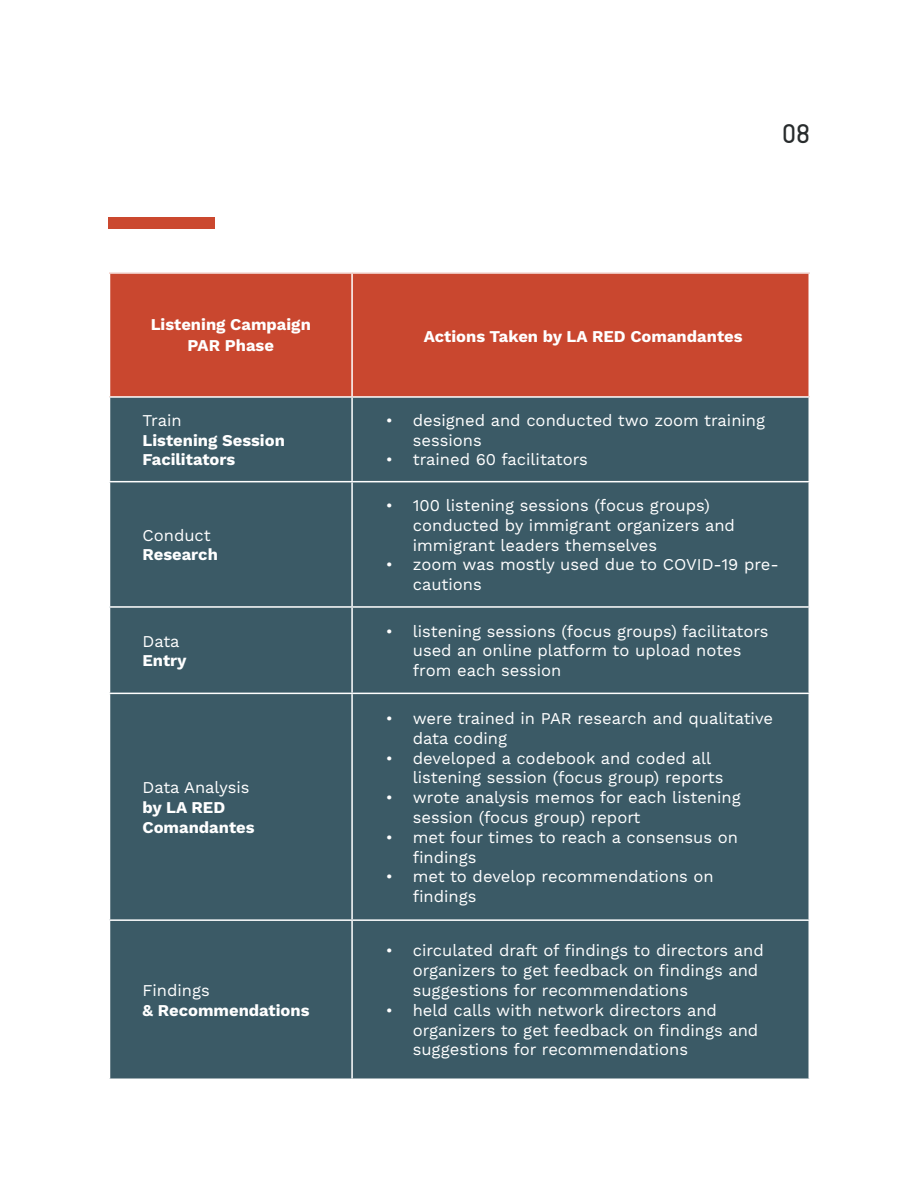
<style>
.page{position:relative;width:918px;height:1188px;background:#fff}
.page>*{position:absolute;margin:0;border:0;box-sizing:border-box;transform-origin:0 0}
.t1{font:expanded 27px "Kapra Neue";color:#282c2d}
.t2{font:16.5px/19.8px "Work Sans";color:#fff}
.t3{font:700 16.5px/19.8px "Work Sans";color:#fff}
</style>
<div class="page">
<div style="left:109px;top:217px;width:106px;height:12px;background:#cb482f"></div>
<div style="left:110px;top:273px;width:242px;height:124px;background:#c9472f"></div>
<div style="left:352px;top:273px;width:457px;height:124px;background:#c9472f"></div>
<div style="left:110px;top:398px;width:698px;height:680px;background:#3b5a66"></div>
<hr style="left:351px;top:398px;width:2px;height:83px;background:#fff">
<hr style="left:109px;top:481px;width:243px;height:1px;background:#fff">
<hr style="left:352px;top:481px;width:458px;height:1px;background:#fff">
<hr style="left:351px;top:482px;width:2px;height:124px;background:#fff">
<hr style="left:109px;top:606px;width:243px;height:2px;background:#fff">
<hr style="left:352px;top:606px;width:458px;height:2px;background:#fff">
<hr style="left:351px;top:608px;width:2px;height:85px;background:#fff">
<hr style="left:109px;top:693px;width:243px;height:1px;background:#fff">
<hr style="left:352px;top:693px;width:458px;height:1px;background:#fff">
<hr style="left:351px;top:694px;width:2px;height:225px;background:#fff">
<hr style="left:109px;top:919px;width:243px;height:2px;background:#fff">
<hr style="left:352px;top:919px;width:458px;height:2px;background:#fff">
<hr style="left:351px;top:921px;width:2px;height:157px;background:#fff">
<hr style="left:109px;top:272px;width:243px;height:2px;background:#fff">
<hr style="left:352px;top:272px;width:458px;height:2px;background:#fff">
<hr style="left:351px;top:274px;width:2px;height:122px;background:#fff">
<hr style="left:808px;top:274px;width:2px;height:122px;background:#fff">
<hr style="left:109px;top:396px;width:243px;height:2px;background:#fff">
<hr style="left:352px;top:396px;width:458px;height:2px;background:#fff">
<p class="t3" style="left:151px;top:314px;width:162px;line-height:21.6px;text-align:center">Listening Campaign<br>PAR Phase</p>
<p class="t2" style="left:143px;top:411px;width:41px">Train</p>
<p class="t3" style="left:143px;top:431px;width:144px">Listening Session<br>Facilitators</p>
<p class="t2" style="left:142px;top:526px;width:70px">Conduct</p>
<p class="t3" style="left:142px;top:546px;width:77px">Research</p>
<p class="t2" style="left:142px;top:632px;width:39px">Data</p>
<p class="t3" style="left:142px;top:652px;width:46px">Entry</p>
<p class="t2" style="left:142px;top:778px;width:109px">Data Analysis</p>
<p class="t3" style="left:142px;top:798px;width:114px">by LA RED<br>Comandantes</p>
<p class="t2" style="left:142px;top:981px;width:69px">Findings</p>
<p class="t3" style="left:142px;top:1001px;width:169px">&amp; Recommendations</p>
<h1 class="t1" style="left:782px;top:117px;width:29px">08</h1>
<p class="t3" style="left:424px;top:327px;width:320px">Actions Taken by LA RED Comandantes</p>
<p class="t2" style="left:413px;top:411px;width:354px;text-indent:-27px">• designed and conducted two zoom training sessions</p>
<p class="t2" style="left:386px;top:451px;width:204px">• trained 60 facilitators</p>
<p class="t2" style="left:413px;top:496px;width:324px;text-indent:-27px">• 100 listening sessions (focus groups) conducted by immigrant organizers and immigrant leaders themselves</p>
<p class="t2" style="left:413px;top:556px;width:368px;text-indent:-27px">• zoom was mostly used due to COVID-19 pre&shy;cautions</p>
<p class="t2" style="left:413px;top:622px;width:357px;text-indent:-27px">• listening sessions (focus groups) facilitators used an online platform to upload notes from each session</p>
<p class="t2" style="left:413px;top:709px;width:362px;text-indent:-27px">• were trained in PAR research and qualitative data coding</p>
<p class="t2" style="left:413px;top:749px;width:312px;text-indent:-27px">• developed a codebook and coded all listening session (focus group) reports</p>
<p class="t2" style="left:413px;top:788px;width:330px;text-indent:-27px">• wrote analysis memos for each listening session (focus group) report</p>
<p class="t2" style="left:413px;top:828px;width:327px;text-indent:-27px">• met four times to reach a consensus on findings</p>
<p class="t2" style="left:413px;top:868px;width:303px;text-indent:-27px">• met to develop recommendations on findings</p>
<p class="t2" style="left:413px;top:942px;width:353px;text-indent:-27px">• circulated draft of findings to directors and organizers to get feedback on findings and suggestions for recommendations</p>
<p class="t2" style="left:413px;top:1001px;width:347px;text-indent:-27px">• held calls with network directors and organizers to get feedback on findings and suggestions for recommendations</p>
</div>
